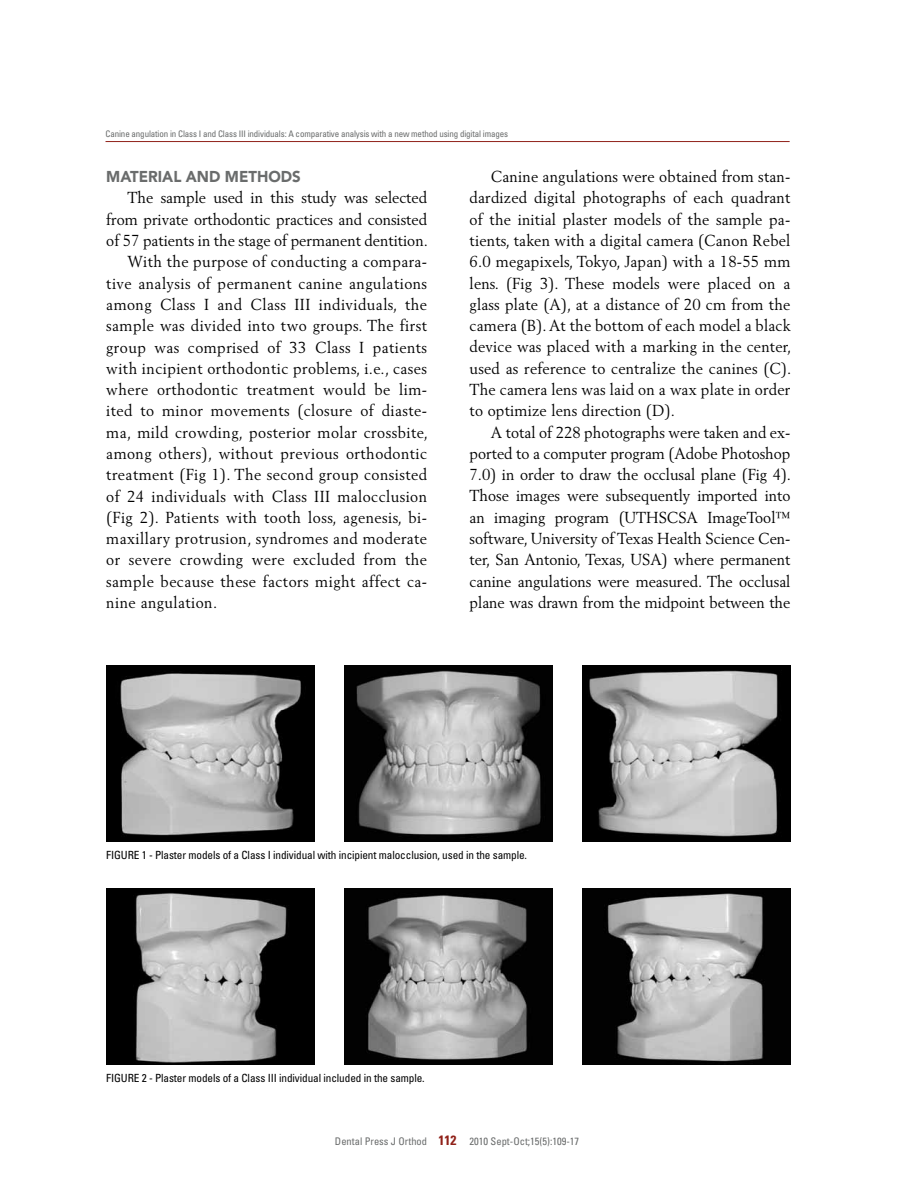
<style>
.page{position:relative;width:918px;height:1188px;background:#fff}
.page>*{position:absolute;margin:0;border:0;box-sizing:border-box;transform-origin:0 0}
.t1{font:15.75px/21.3px "Berling";letter-spacing:.03em;color:#000;text-align:justify;scale:.95 1}
.t2{font:15.75px "Berling";color:#000;scale:.95 1}
.t3{font:900 15.75px "Avenir LT";color:#6a6c6c;scale:.95 1}
.t4{font:condensed 11.25px "Univers";letter-spacing:-.01em;color:#000}
.t5{font:condensed 10.5px "Univers";color:#6a6c6c}
.t6{font:condensed 9px "Univers";letter-spacing:-.015em;color:#6a6c6c}
.s1{font-weight:700;font-size:13.5px;color:#902119}
</style>
<div class="page">
<img style="left:106px;top:666px;width:209px;height:175px">
<img style="left:106px;top:889px;width:209px;height:175px">
<img style="left:344px;top:666px;width:208px;height:175px">
<img style="left:344px;top:889px;width:208px;height:175px">
<img style="left:582px;top:666px;width:208px;height:175px">
<img style="left:582px;top:889px;width:208px;height:175px">
<hr style="left:106px;top:141px;width:684px;height:1px;background:#902119">
<p class="t6" style="left:106px;top:128px;width:404px">Canine angulation in Class I and Class III individuals: A comparative analysis with a new method using digital images</p>
<p class="t3" style="left:106px;top:167px;width:206px">MATERIAL AND METHODS</p>
<p class="t2" style="left:128px;top:188px;width:317px">The sample used in this study was selected</p>
<p class="t2" style="left:106px;top:210px;width:339px">from private orthodontic practices and consisted</p>
<p class="t2" style="left:106px;top:231px;width:340px">of 57 patients in the stage of permanent dentition.</p>
<p class="t1" style="left:128px;top:251px;width:317px">With the purpose of conducting a compara-</p>
<p class="t1" style="left:106px;top:272px;width:339px">tive analysis of permanent canine angulations</p>
<p class="t1" style="left:106px;top:294px;width:339px">among Class I and Class III individuals, the</p>
<p class="t1" style="left:106px;top:315px;width:339px">sample was divided into two groups. The first</p>
<p class="t1" style="left:106px;top:336px;width:339px">group was comprised of 33 Class I patients</p>
<p class="t1" style="left:106px;top:357px;width:339px">with incipient orthodontic problems, i.e., cases</p>
<p class="t1" style="left:106px;top:379px;width:339px">where orthodontic treatment would be lim-</p>
<p class="t1" style="left:106px;top:400px;width:339px">ited to minor movements (closure of diaste-</p>
<p class="t1" style="left:106px;top:421px;width:340px">ma, mild crowding, posterior molar crossbite,</p>
<p class="t1" style="left:106px;top:443px;width:339px">among others), without previous orthodontic</p>
<p class="t1" style="left:106px;top:464px;width:339px">treatment (Fig 1). The second group consisted</p>
<p class="t1" style="left:106px;top:485px;width:339px">of 24 individuals with Class III malocclusion</p>
<p class="t1" style="left:106px;top:506px;width:339px">(Fig 2). Patients with tooth loss, agenesis, bi-</p>
<p class="t1" style="left:106px;top:528px;width:339px">maxillary protrusion, syndromes and moderate</p>
<p class="t1" style="left:106px;top:549px;width:339px">or severe crowding were excluded from the</p>
<p class="t1" style="left:106px;top:570px;width:339px">sample because these factors might affect ca-</p>
<p class="t1" style="left:106px;top:592px;width:118px">nine angulation.</p>
<p class="t1" style="left:470px;top:166px;width:340px;text-indent:21px">Canine angulations were obtained from stan&shy;dardized digital photographs of each quadrant of the initial plaster models of the sample pa&shy;tients, taken with a digital camera (Canon Rebel 6.0 megapixels, Tokyo, Japan) with a 18-55 mm lens. (Fig 3). These models were placed on a glass plate (A), at a distance of 20 cm from the camera (B). At the bottom of each model a black device was placed with a marking in the center, used as reference to centralize the canines (C).<br>The camera lens was laid on a wax plate in order to optimize lens direction (D).</p>
<p class="t1" style="left:470px;top:421px;width:340px;text-indent:21px">A total of 228 photographs were taken and ex&shy;ported to a computer program (Adobe Photoshop 7.0) in order to draw the occlusal plane (Fig 4).<br>Those images were subsequently imported into an imaging program (UTHSCSA ImageTool™ software, University of Texas Health Science Cen&shy;ter, San Antonio, Texas, USA) where permanent canine angulations were measured. The occlusal plane was drawn from the midpoint between the</p>
<p class="t4" style="left:106px;top:848px;width:422px">FIGURE 1 - Plaster models of a Class I individual with incipient malocclusion, used in the sample.</p>
<p class="t4" style="left:106px;top:1071px;width:320px">FIGURE 2 - Plaster models of a Class III individual included in the sample.</p>
<p class="t5" style="left:335px;top:1134px;width:246px">Dental Press J Orthod <span class="s1">112</span> 2010 Sept-Oct;15(5):109-17</p>
</div>
